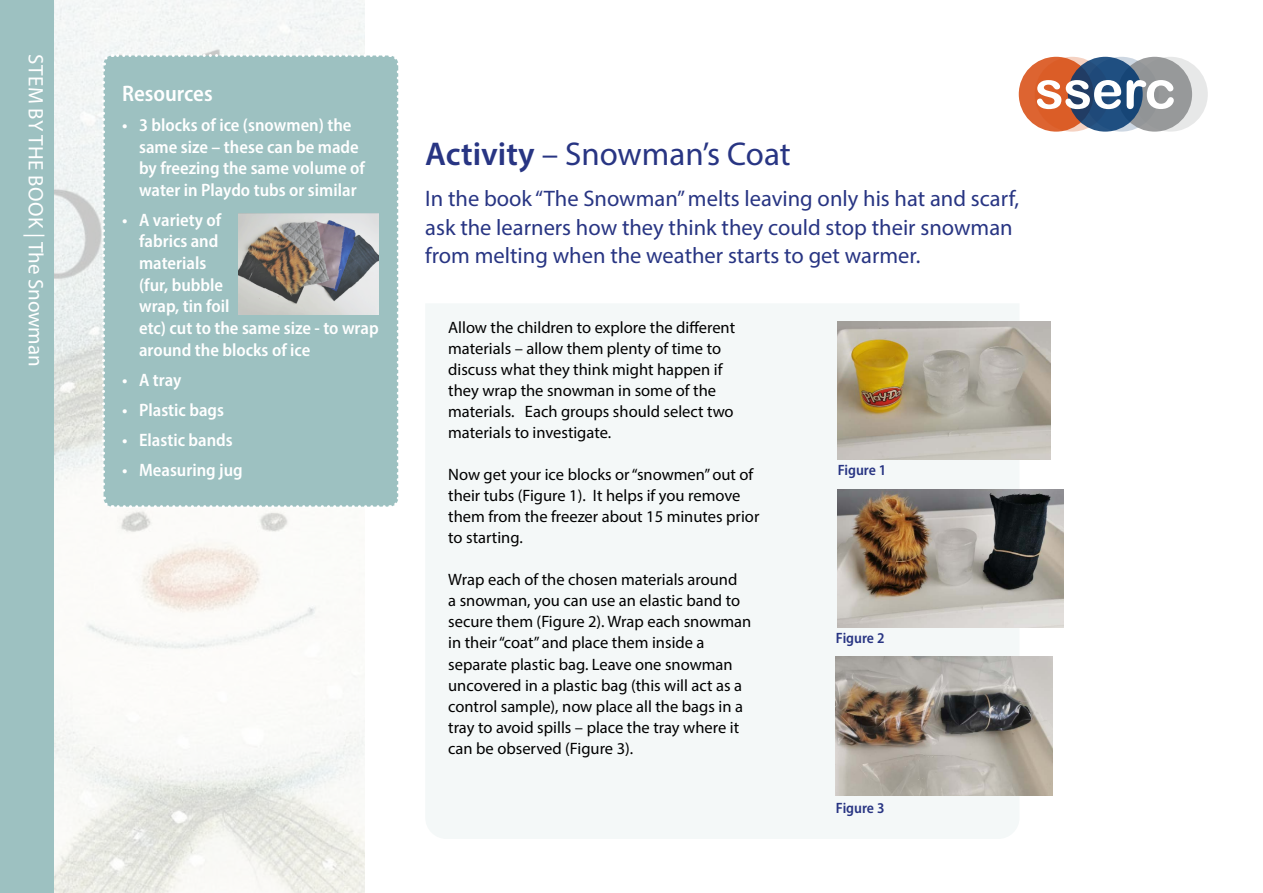
<style>
.page{position:relative;width:1263px;height:893px;background:#fff}
.page>*{position:absolute;margin:0;border:0;box-sizing:border-box;transform-origin:0 0}
.t1{font:33px "Myriad Pro";color:#283583}
.t2{font:22.5px/28.5px "Myriad Pro";color:#283583}
.t3{font:600 semi-condensed 22.5px "Myriad Pro";color:#fff}
.t4{font:21px "Myriad Pro";letter-spacing:.005em;color:#fff}
.t5{font:600 semi-condensed 18px/21.6px "Myriad Pro";color:#fff}
.t6{font:16.5px/21px "Myriad Pro";color:#000}
.t7{font:600 semi-condensed 15px "Myriad Pro";color:#283583}
.s1{font-weight:600}
</style>
<div class="page">
<div style="left:0;top:0;width:54px;height:893px;background:#9dc1c1"></div>
<svg style="left:1084px;top:57px;width:75px;height:75px"></svg>
<div style="left:1133px;top:57px;width:75px;height:75px;background:#e7e8e8;border-radius:50%"></div>
<div style="left:1019px;top:57px;width:74px;height:75px;background:#dd6431;border-radius:50%"></div>
<svg style="left:1035px;top:57px;width:74px;height:75px"></svg>
<div style="left:1117px;top:57px;width:75px;height:75px;background:#97999a;border-radius:50%"></div>
<svg style="left:1068px;top:57px;width:75px;height:75px;background:#224c7b"></svg>
<svg style="left:1037px;top:80px;width:137px;height:29px"></svg>
<img style="left:54px;top:0;width:311px;height:893px">
<div style="left:426px;top:304px;width:593px;height:535px;background:#f4f8f8"></div>
<div style="left:100px;top:52px;width:299px;height:458px;background:#9dc1c1"></div>
<img style="left:238px;top:214px;width:141px;height:101px">
<img style="left:838px;top:321px;width:212px;height:138px">
<img style="left:838px;top:489px;width:225px;height:138px">
<img style="left:836px;top:657px;width:216px;height:138px">
<p class="t4" style="left:49px;top:54px;width:314px;rotate:90deg">STEM BY THE BOOK | The Snowman</p>
<h2 class="t3" style="left:122px;top:79px;width:92px">Resources</h2>
<p class="t5" style="left:139px;top:114px;width:227px;text-indent:-17px">• 3 blocks of ice (snowmen) the same size – these can be made by freezing the same volume of water in Playdo tubs or similar</p>
<p class="t5" style="left:139px;top:209px;width:241px;text-indent:-17px">• A variety of<br>fabrics and<br>materials<br>(fur, bubble<br>wrap, tin foil<br>etc) cut to the same size - to wrap around the blocks of ice</p>
<p class="t5" style="left:122px;top:368px;width:61px">• A tray</p>
<p class="t5" style="left:122px;top:398px;width:103px">• Plastic bags</p>
<p class="t5" style="left:122px;top:429px;width:112px">• Elastic bands</p>
<p class="t5" style="left:122px;top:459px;width:122px">• Measuring jug</p>
<h1 class="t1" style="left:425px;top:134px;width:367px"><span class="s1">Activity</span> – Snowman’s Coat</h1>
<h2 class="t2" style="left:425px;top:184px;width:595px">In the book “The Snowman” melts leaving only his hat and scarf, ask the learners how they think they could stop their snowman from melting when the weather starts to get warmer.</h2>
<p class="t6" style="left:448px;top:317px;width:288px">Allow the children to explore the different materials – allow them plenty of time to discuss what they think might happen if they wrap the snowman in some of the materials. Each groups should select two materials to investigate.</p>
<p class="t6" style="left:448px;top:464px;width:313px">Now get your ice blocks or “snowmen” out of their tubs (Figure 1). It helps if you remove them from the freezer about 15 minutes prior to starting.</p>
<p class="t6" style="left:448px;top:569px;width:305px">Wrap each of the chosen materials around<br>a snowman, you can use an elastic band to secure them (Figure 2). Wrap each snowman in their “coat” and place them inside a separate plastic bag. Leave one snowman uncovered in a plastic bag (this will act as a control sample), now place all the bags in a tray to avoid spills – place the tray where it can be observed (Figure 3).</p>
<p class="t7" style="left:838px;top:460px;width:50px">Figure 1</p>
<p class="t7" style="left:836px;top:628px;width:50px">Figure 2</p>
<p class="t7" style="left:836px;top:798px;width:50px">Figure 3</p>
</div>
